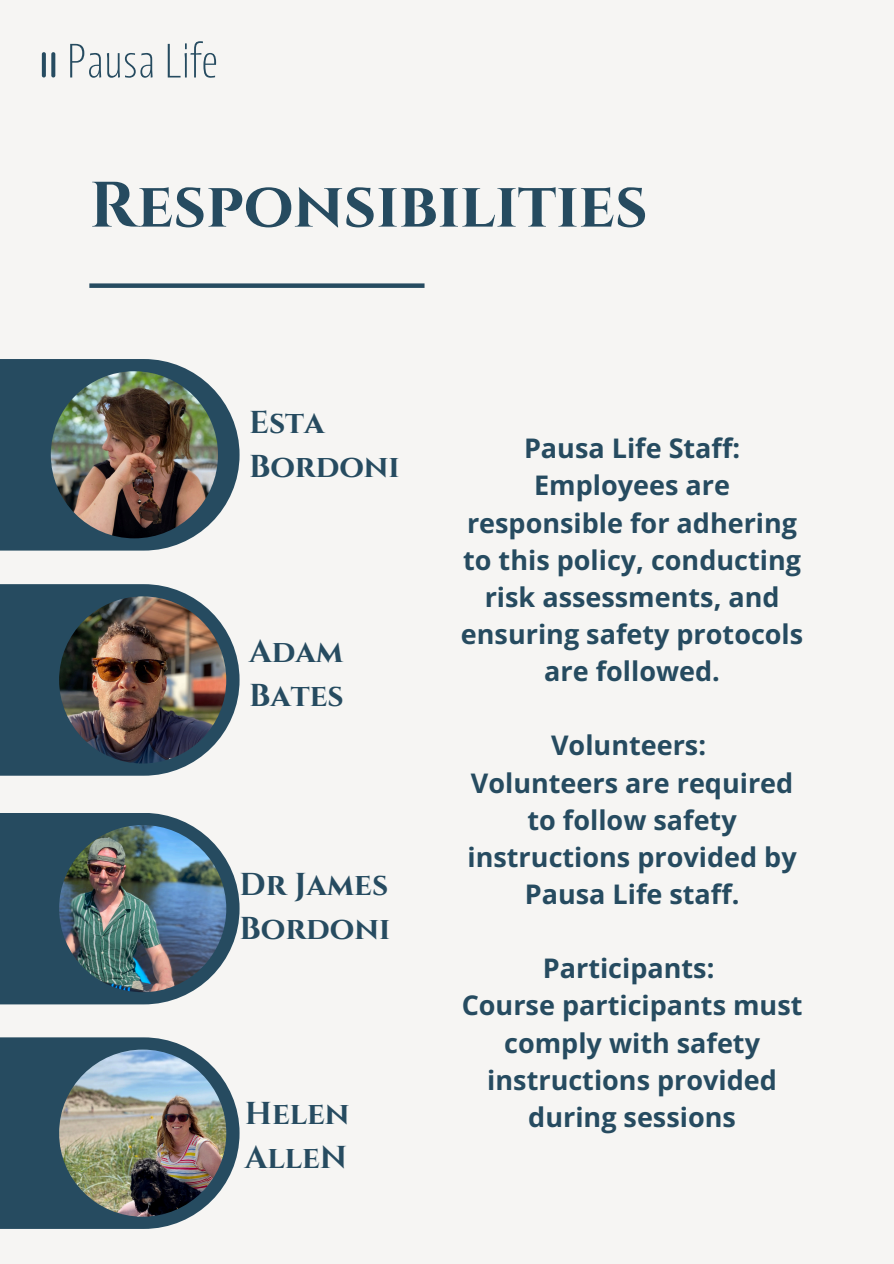
<style>
.page{position:relative;width:894px;height:1264px;background:#fff}
.page>*{position:absolute;margin:0;border:0;box-sizing:border-box;transform-origin:0 0}
.t1{font:700 64.05px "Cinzel";color:#264b60}
.t2{font:700 31.65px/43.8px "Cinzel";color:#264b60}
.t3{font:700 27px/37.2px "Open Sans";color:#264b60;text-align:center}
</style>
<div class="page">
<div style="left:0;top:0;width:893px;height:1263px;background:#f6f5f3"></div>
<svg style="left:0;top:359px;width:239px;height:191px;fill:#264b60"></svg>
<img style="left:51px;top:371px;width:167px;height:167px;border-radius:50%">
<div style="left:89px;top:283px;width:335px;height:5px;background:#264b60"></div>
<svg style="left:70px;top:41px;width:146px;height:37px"></svg>
<svg style="left:42px;top:52px;width:13px;height:25px"></svg>
<svg style="left:0;top:584px;width:239px;height:191px;fill:#264b60"></svg>
<svg style="left:0;top:813px;width:239px;height:191px;fill:#264b60"></svg>
<img style="left:59px;top:596px;width:167px;height:167px;border-radius:50%">
<img style="left:59px;top:825px;width:167px;height:167px;border-radius:50%">
<svg style="left:0;top:1037px;width:239px;height:191px;fill:#264b60"></svg>
<img style="left:59px;top:1049px;width:167px;height:167px;border-radius:50%">
<h1 class="t1" style="left:89px;top:164px;width:559px">Responsibilities</h1>
<h2 class="t2" style="left:249px;top:402px;width:152px">Esta<br>Bordoni</h2>
<p class="t2" style="left:249px;top:630px;width:96px">Adam<br>Bates</p>
<h2 class="t2" style="left:239px;top:863px;width:152px">Dr James<br>Bordoni</h2>
<p class="t2" style="left:245px;top:1092px;width:106px">Helen<br>AlleN</p>
<p class="t3" style="left:461px;top:429px;width:344px">Pausa Life Staff:<br>Employees are responsible for adhering to this policy, conducting risk assessments, and ensuring safety protocols are followed.</p>
<h2 class="t3" style="left:551px;top:726px;width:156px">Volunteers:</h2>
<p class="t3" style="left:467px;top:763px;width:330px">Volunteers are required to follow safety instructions provided by<br>Pausa Life staff.</p>
<p class="t3" style="left:542px;top:949px;width:173px">Participants:</p>
<p class="t3" style="left:461px;top:986px;width:342px">Course participants must comply with safety instructions provided during sessions</p>
</div>
